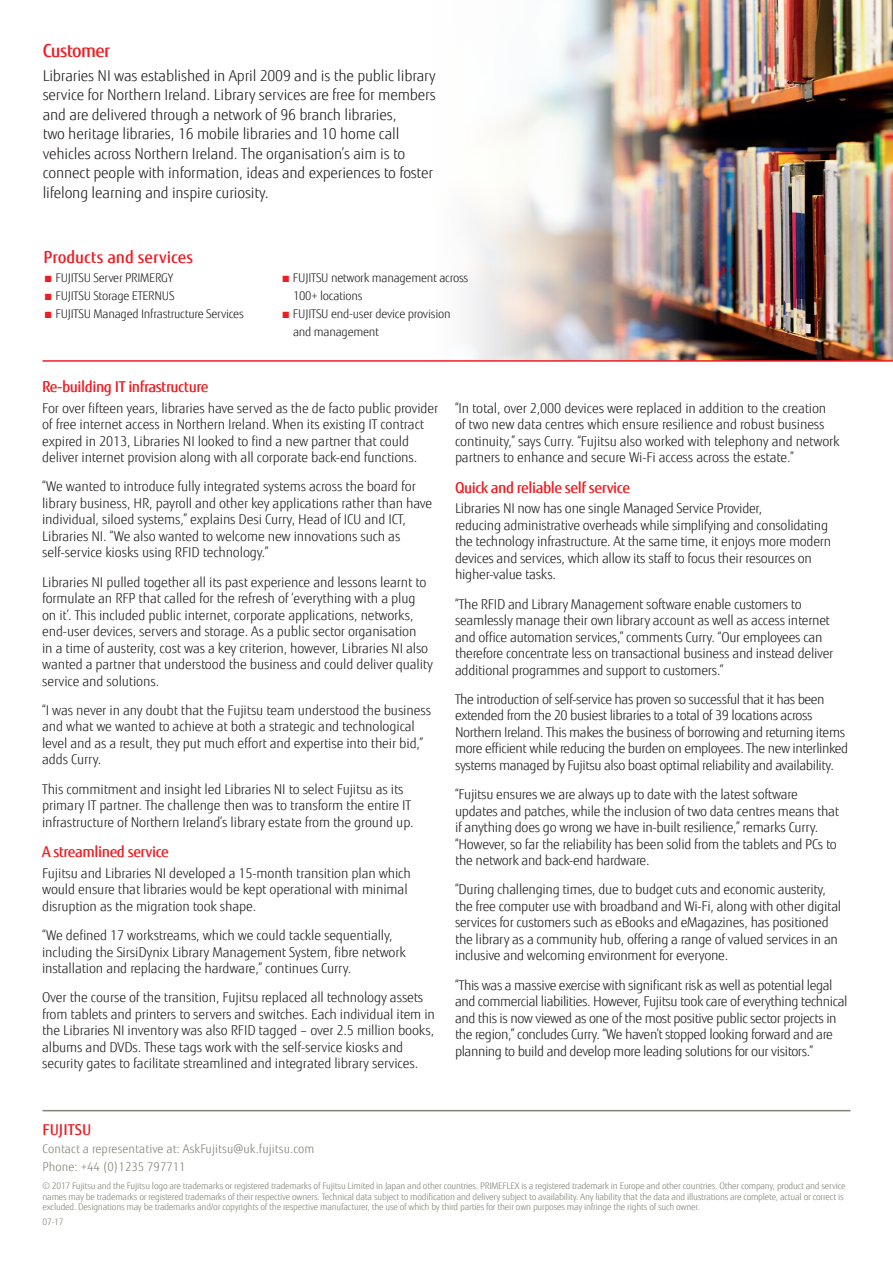
<style>
.page{position:relative;width:893px;height:1263px;background:#fff}
.page>*{position:absolute;margin:0;border:0;box-sizing:border-box;transform-origin:0 0}
.t1{font:500 18px "Fujitsu Sans";letter-spacing:-.03em;color:#ee1d23}
.Bullet{font:500 16.5px "Fujitsu Sans";color:#ee1d23}
.t2{font:300 15px/19.5px "Fujitsu Sans";letter-spacing:-.01em;color:#231f20}
.intro{font:500 15px "Fujitsu Sans";letter-spacing:-.03em;color:#ee1d23}
.intro-2{font:500 15px "Fujitsu Sans";color:#ee1d23}
.t3{font:300 13.5px/16.5px "Fujitsu Sans";letter-spacing:-.02em;color:#231f20}
.Bullet-2{font:300 12px/18px "Fujitsu Sans";letter-spacing:-.02em;color:#231f20}
.intro-3{font:300 12px "Fujitsu Sans";letter-spacing:.005em;color:#818178}
.intro-4{font:300 9px/10.5px "Fujitsu Sans";letter-spacing:-.02em;color:#818178}
.s1{color:#ee1d23}
</style>
<div class="page">
<img style="left:733px;top:0;width:160px;height:360px">
<img style="left:468px;top:0;width:265px;height:360px">
<hr style="left:43px;top:360px;width:850px;height:2px;background:#ee1d23">
<hr style="left:43px;top:1110px;width:807px;height:1px;background:#818178">
<p class="t1" style="left:43px;top:39px;width:69px">Customer</p>
<p class="t2" style="left:43px;top:66px;width:395px">Libraries NI was established in April 2009 and is the public library service for Northern Ireland. Library services are free for members and are delivered through a network of 96 branch libraries,<br>two heritage libraries, 16 mobile libraries and 10 home call vehicles across Northern Ireland. The organisation’s aim is to connect people with information, ideas and experiences to foster lifelong learning and inspire curiosity.</p>
<p class="Bullet" style="left:44px;top:246px;width:151px">Products and services</p>
<p class="Bullet-2" style="left:44px;top:269px;width:131px"><span class="s1">■</span> FUJITSU Server PRIMERGY</p>
<p class="Bullet-2" style="left:44px;top:287px;width:132px"><span class="s1">■</span> FUJITSU Storage ETERNUS</p>
<p class="Bullet-2" style="left:44px;top:305px;width:202px"><span class="s1">■</span> FUJITSU Managed Infrastructure Services</p>
<p class="Bullet-2" style="left:293px;top:269px;width:177px;text-indent:-12px"><span class="s1">■</span> FUJITSU network management across<br>100+ locations</p>
<p class="Bullet-2" style="left:293px;top:305px;width:159px;text-indent:-12px"><span class="s1">■</span> FUJITSU end-user device provision and management</p>
<p class="intro" style="left:42px;top:377px;width:168px">Re-building IT infrastructure</p>
<p class="t3" style="left:42px;top:400px;width:398px">For over fifteen years, libraries have served as the de facto public provider of free internet access in Northern Ireland. When its existing IT contract expired in 2013, Libraries NI looked to find a new partner that could deliver internet provision along with all corporate back-end functions.</p>
<p class="t3" style="left:42px;top:478px;width:392px">“We wanted to introduce fully integrated systems across the board for library business, HR, payroll and other key applications rather than have individual, siloed systems,” explains Desi Curry, Head of ICU and ICT, Libraries NI. “We also wanted to welcome new innovations such as self-service kiosks using RFID technology.”</p>
<p class="t3" style="left:42px;top:574px;width:392px">Libraries NI pulled together all its past experience and lessons learnt to formulate an RFP that called for the refresh of ‘everything with a plug on it’. This included public internet, corporate applications, networks, end-user devices, servers and storage. As a public sector organisation<br>in a time of austerity, cost was a key criterion, however, Libraries NI also wanted a partner that understood the business and could deliver quality service and solutions.</p>
<p class="t3" style="left:42px;top:702px;width:390px">“I was never in any doubt that the Fujitsu team understood the business and what we wanted to achieve at both a strategic and technological level and as a result, they put much effort and expertise into their bid,” adds Curry.</p>
<p class="t3" style="left:42px;top:781px;width:373px">This commitment and insight led Libraries NI to select Fujitsu as its primary IT partner. The challenge then was to transform the entire IT infrastructure of Northern Ireland’s library estate from the ground up.</p>
<p class="intro" style="left:42px;top:842px;width:128px">A streamlined service</p>
<p class="t3" style="left:42px;top:865px;width:370px">Fujitsu and Libraries NI developed a 15-month transition plan which would ensure that libraries would be kept operational with minimal disruption as the migration took shape.</p>
<p class="t3" style="left:42px;top:927px;width:365px">“We defined 17 workstreams, which we could tackle sequentially, including the SirsiDynix Library Management System, fibre network installation and replacing the hardware,” continues Curry.</p>
<p class="t3" style="left:42px;top:989px;width:394px">Over the course of the transition, Fujitsu replaced all technology assets from tablets and printers to servers and switches. Each individual item in the Libraries NI inventory was also RFID tagged – over 2.5 million books, albums and DVDs. These tags work with the self-service kiosks and security gates to facilitate streamlined and integrated library services.</p>
<p class="t3" style="left:455px;top:400px;width:386px">“In total, over 2,000 devices were replaced in addition to the creation of two new data centres which ensure resilience and robust business continuity,” says Curry. “Fujitsu also worked with telephony and network partners to enhance and secure Wi-Fi access across the estate.”</p>
<p class="intro" style="left:455px;top:478px;width:177px">Quick and reliable self service</p>
<p class="t3" style="left:455px;top:500px;width:378px">Libraries NI now has one single Managed Service Provider,<br>reducing administrative overheads while simplifying and consolidating the technology infrastructure. At the same time, it enjoys more modern devices and services, which allow its staff to focus their resources on higher-value tasks.</p>
<p class="t3" style="left:455px;top:596px;width:380px">“The RFID and Library Management software enable customers to seamlessly manage their own library account as well as access internet and office automation services,” comments Curry. “Our employees can therefore concentrate less on transactional business and instead deliver additional programmes and support to customers.”</p>
<p class="t3" style="left:455px;top:691px;width:395px">The introduction of self-service has proven so successful that it has been extended from the 20 busiest libraries to a total of 39 locations across Northern Ireland. This makes the business of borrowing and returning items more efficient while reducing the burden on employees. The new interlinked systems managed by Fujitsu also boast optimal reliability and availability.</p>
<p class="t3" style="left:455px;top:786px;width:386px">“Fujitsu ensures we are always up to date with the latest software updates and patches, while the inclusion of two data centres means that if anything does go wrong we have in-built resilience,” remarks Curry. “However, so far the reliability has been solid from the tablets and PCs to the network and back-end hardware.</p>
<p class="t3" style="left:455px;top:881px;width:388px">“During challenging times, due to budget cuts and economic austerity, the free computer use with broadband and Wi-Fi, along with other digital services for customers such as eBooks and eMagazines, has positioned the library as a community hub, offering a range of valued services in an inclusive and welcoming environment for everyone.</p>
<p class="t3" style="left:455px;top:977px;width:394px">“This was a massive exercise with significant risk as well as potential legal and commercial liabilities. However, Fujitsu took care of everything technical and this is now viewed as one of the most positive public sector projects in the region,” concludes Curry. “We haven’t stopped looking forward and are planning to build and develop more leading solutions for our visitors.”</p>
<p class="intro-2" style="left:43px;top:1120px;width:50px">FUJITSU</p>
<p class="intro-3" style="left:43px;top:1141px;width:273px">Contact a representative at: AskFujitsu@uk.fujitsu.com</p>
<p class="intro-3" style="left:43px;top:1159px;width:145px">Phone: +44 (0)1235 797711</p>
<p class="intro-4" style="left:43px;top:1181px;width:805px">© 2017 Fujitsu and the Fujitsu logo are trademarks or registered trademarks of Fujitsu Limited in Japan and other countries. PRIMEFLEX is a registered trademark in Europe and other countries. Other company, product and service names may be trademarks or registered trademarks of their respective owners. Technical data subject to modification and delivery subject to availability. Any liability that the data and illustrations are complete, actual or correct is excluded. Designations may be trademarks and/or copyrights of the respective manufacturer, the use of which by third parties for their own purposes may infringe the rights of such owner.</p>
<p class="intro-4" style="left:43px;top:1217px;width:23px">07-17</p>
</div>
